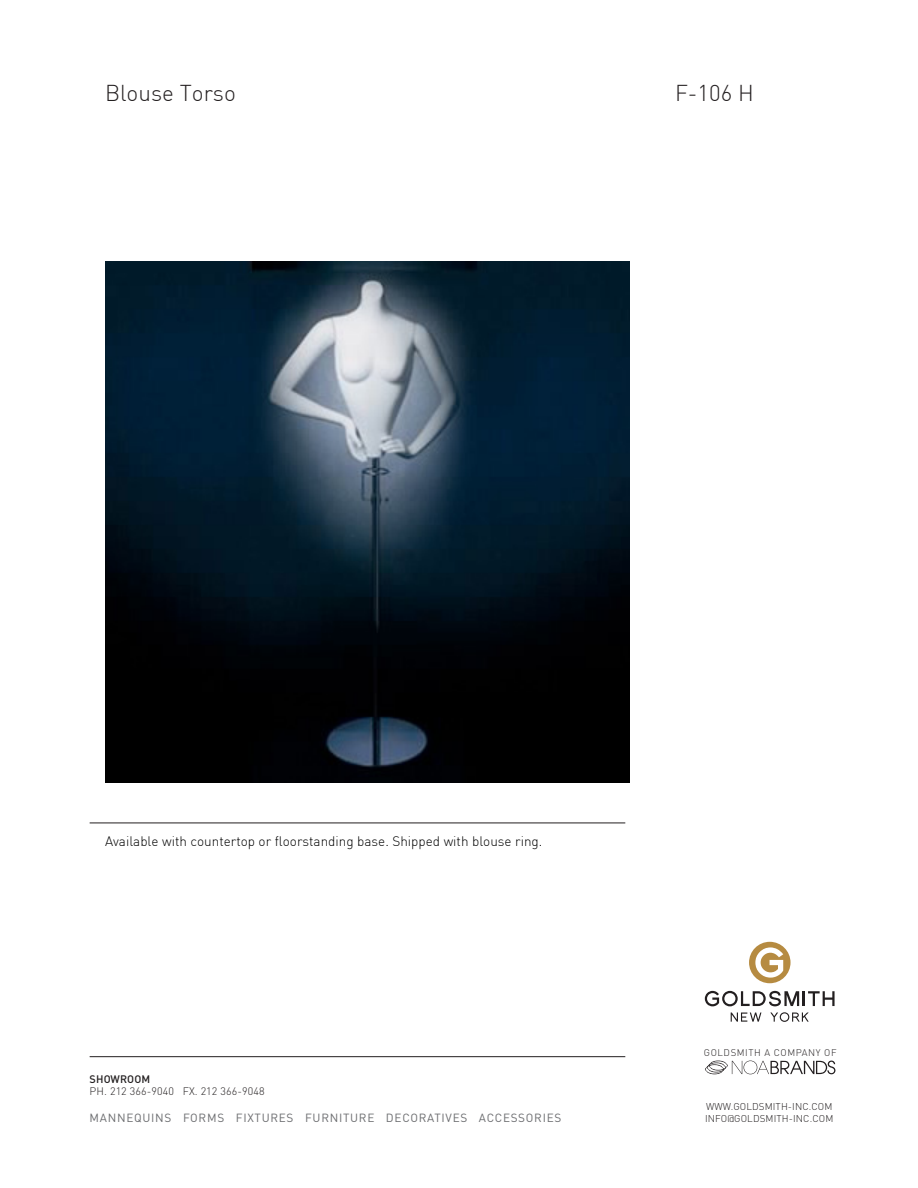
<style>
.page{position:relative;width:918px;height:1188px;background:#fff}
.page>*{position:absolute;margin:0;border:0;box-sizing:border-box;transform-origin:0 0}
.t1{font:300 22.5px "DIN Pro";color:#231f20}
.t2{font:300 13.5px "DIN Pro";color:#000}
.t3{font:11.7px "DIN";letter-spacing:.06em;color:#6c6d70}
.t4{font:300 10.8px "DIN";letter-spacing:.01em;color:#231f20}
.t5{font:500 10.8px "DIN";letter-spacing:.01em;color:#231f20}
.t6{font:300 9.75px "DIN";letter-spacing:.01em;color:#231f20}
.t7{font:300 9.6px "DIN";letter-spacing:.06em;color:#231f20}
</style>
<div class="page">
<hr style="left:90px;top:823px;width:535px;height:1px;background:#231f20">
<hr style="left:90px;top:1056px;width:535px;height:1px;background:#231f20">
<div style="left:749px;top:942px;width:42px;height:41px;background:#b68b41;border-radius:50%"></div>
<svg style="left:705px;top:991px;width:130px;height:15px"></svg>
<svg style="left:731px;top:1013px;width:30px;height:9px"></svg>
<svg style="left:770px;top:1012px;width:39px;height:10px"></svg>
<svg style="left:755px;top:947px;width:28px;height:31px"></svg>
<svg style="left:705px;top:1061px;width:130px;height:13px"></svg>
<img style="left:105px;top:261px;width:525px;height:522px">
<h1 class="t1" style="left:105px;top:83px;width:132px">Blouse Torso</h1>
<h1 class="t1" style="left:675px;top:83px;width:80px">F-106 H</h1>
<p class="t2" style="left:105px;top:836px;width:439px">Available with countertop or floorstanding base. Shipped with blouse ring.</p>
<p class="t5" style="left:90px;top:1072px;width:62px">SHOWROOM</p>
<p class="t4" style="left:90px;top:1085px;width:177px">PH. 212 366-9040 FX. 212 366-9048</p>
<p class="t3" style="left:90px;top:1110px;width:473px">MANNEQUINS FORMS FIXTURES FURNITURE DECORATIVES ACCESSORIES</p>
<p class="t7" style="left:704px;top:1047px;width:134px">GOLDSMITH A COMPANY OF</p>
<p class="t6" style="left:706px;top:1100px;width:128px">WWW.GOLDSMITH-INC.COM</p>
<p class="t6" style="left:705px;top:1112px;width:130px">INFO@GOLDSMITH-INC.COM</p>
</div>
